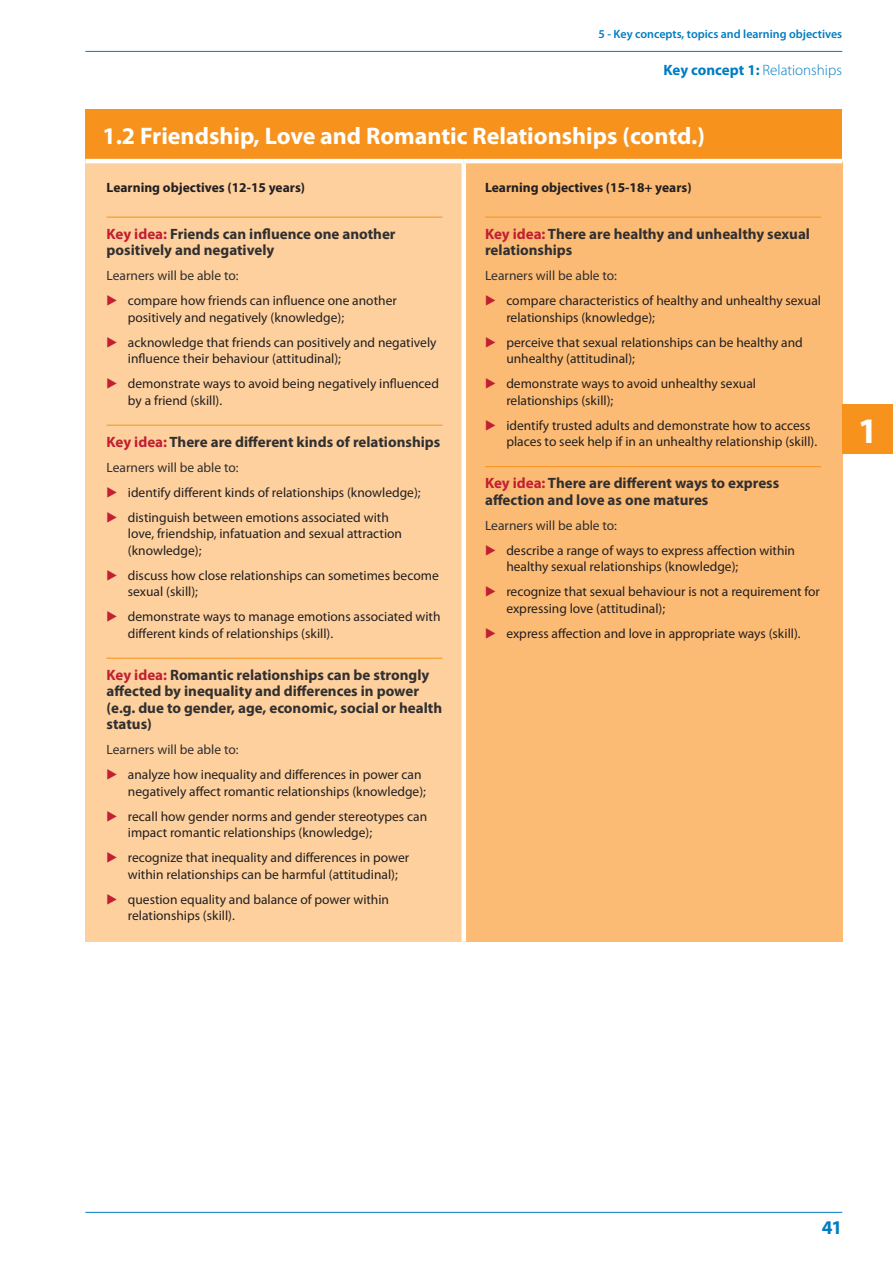
<style>
.page{position:relative;width:893px;height:1263px;background:#fff}
.page>*{position:absolute;margin:0;border:0;box-sizing:border-box;transform-origin:0 0}
.t1{font:700 36px "Myriad Pro";color:#fff}
.t2{font:700 24px "Myriad Pro";color:#fff}
.t3{font:700 19.5px "Myriad Pro";color:#007cc2}
.t4{font:700 15px/16.5px "Myriad Pro";color:#312f30}
.t5{font:300 15px "Myriad Pro";color:#007cc2}
.t6{font:13.5px/25px "Myriad Pro";color:#231f20}
.t7{font:700 13.5px "Myriad Pro";color:#231f20}
.t8{font:600 12px "Myriad Pro";color:#007cc2}
.s1{font-weight:700}
.s2{color:#c21f32}
.s3{color:#312f30}
</style>
<div class="page">
<hr style="left:85px;top:51px;width:757px;height:1px;background:#007cc2">
<hr style="left:85px;top:1212px;width:757px;height:1px;background:#007cc2">
<div style="left:85px;top:109px;width:757px;height:52px;background:#f7931d"></div>
<div style="left:85px;top:161px;width:379px;height:781px;background:#fdd09e"></div>
<div style="left:464px;top:161px;width:378px;height:781px;background:#fcbb74"></div>
<hr style="left:85px;top:159px;width:379px;height:4px;background:#fff">
<hr style="left:464px;top:159px;width:378px;height:4px;background:#fff">
<hr style="left:462px;top:163px;width:4px;height:779px;background:#fff">
<hr style="left:107px;top:217px;width:336px;height:1px;background:#f7931d">
<hr style="left:107px;top:425px;width:336px;height:1px;background:#f7931d">
<hr style="left:107px;top:658px;width:336px;height:1px;background:#f7931d">
<hr style="left:485px;top:217px;width:336px;height:1px;background:#f7931d">
<hr style="left:485px;top:466px;width:336px;height:1px;background:#f7931d">
<div style="left:843px;top:405px;width:50px;height:49px;background:#f7931d"></div>
<p class="t8" style="left:598px;top:27px;width:245px">5 - Key concepts, topics and learning objectives</p>
<p class="t5" style="left:664px;top:61px;width:180px"><span class="s1">Key concept 1:</span> Relationships</p>
<h2 class="t2" style="left:102px;top:120px;width:604px">1.2 Friendship, Love and Romantic Relationships (contd.)</h2>
<p class="t7" style="left:107px;top:179px;width:200px">Learning objectives (12-15 years)</p>
<p class="t4" style="left:107px;top:225px;width:291px"><span class="s2">Key idea:</span> Friends can influence one another positively and negatively</p>
<p class="t6" style="left:107px;top:263px;width:292px"><span class="s3">Learners will be able to:<br></span><span class="s2">▶</span> compare how friends can influence one another</p>
<p class="t6" style="left:107px;top:304px;width:331px;text-indent:21px">positively and negatively (knowledge);<br><span class="s2">▶</span> acknowledge that friends can positively and negatively</p>
<p class="t6" style="left:107px;top:346px;width:334px;text-indent:21px">influence their behaviour (attitudinal);<br><span class="s2">▶</span> demonstrate ways to avoid being negatively influenced</p>
<p class="t6" style="left:128px;top:387px;width:96px">by a friend (skill).</p>
<p class="t4" style="left:107px;top:433px;width:335px"><span class="s2">Key idea:</span> There are different kinds of relationships</p>
<p class="t6" style="left:107px;top:454px;width:316px"><span class="s3">Learners will be able to:<br></span><span class="s2">▶</span> identify different kinds of relationships (knowledge); <span class="s2">▶</span> distinguish between emotions associated with</p>
<p class="t6" style="left:128px;top:525px;width:276px;line-height:16.5px">love, friendship, infatuation and sexual attraction (knowledge);</p>
<p class="t6" style="left:128px;top:567px;width:312px;line-height:16.5px;text-indent:-21px"><span class="s2">▶</span> discuss how close relationships can sometimes become sexual (skill);</p>
<p class="t6" style="left:128px;top:608px;width:314px;line-height:16.5px;text-indent:-21px"><span class="s2">▶</span> demonstrate ways to manage emotions associated with different kinds of relationships (skill).</p>
<p class="t4" style="left:107px;top:666px;width:337px"><span class="s2">Key idea:</span> Romantic relationships can be strongly affected by inequality and differences in power (e.g. due to gender, age, economic, social or health status)</p>
<p class="t6" style="left:107px;top:737px;width:316px"><span class="s3">Learners will be able to:<br></span><span class="s2">▶</span> analyze how inequality and differences in power can</p>
<p class="t6" style="left:107px;top:779px;width:322px;text-align:right">negatively affect romantic relationships (knowledge);<br><span class="s2">▶</span> recall how gender norms and gender stereotypes can</p>
<p class="t6" style="left:107px;top:820px;width:304px;text-indent:21px">impact romantic relationships (knowledge);<br><span class="s2">▶</span> recognize that inequality and differences in power</p>
<p class="t6" style="left:107px;top:862px;width:293px;text-indent:21px">within relationships can be harmful (attitudinal); <span class="s2">▶</span> question equality and balance of power within</p>
<p class="t6" style="left:128px;top:903px;width:108px">relationships (skill).</p>
<p class="t7" style="left:485px;top:179px;width:208px">Learning objectives (15-18+ years)</p>
<p class="t4" style="left:485px;top:225px;width:326px"><span class="s2">Key idea:</span> There are healthy and unhealthy sexual relationships</p>
<p class="t6" style="left:485px;top:263px;width:337px"><span class="s3">Learners will be able to:<br></span><span class="s2">▶</span> compare characteristics of healthy and unhealthy sexual</p>
<p class="t6" style="left:485px;top:304px;width:319px;text-indent:21px">relationships (knowledge);<br><span class="s2">▶</span> perceive that sexual relationships can be healthy and</p>
<p class="t6" style="left:485px;top:346px;width:272px;text-indent:21px">unhealthy (attitudinal);<br><span class="s2">▶</span> demonstrate ways to avoid unhealthy sexual</p>
<p class="t6" style="left:485px;top:387px;width:327px;text-indent:21px">relationships (skill);<br><span class="s2">▶</span> identify trusted adults and demonstrate how to access</p>
<p class="t6" style="left:506px;top:429px;width:312px">places to seek help if in an unhealthy relationship (skill).</p>
<p class="t4" style="left:485px;top:474px;width:296px"><span class="s2">Key idea:</span> There are different ways to express affection and love as one matures</p>
<p class="t6" style="left:485px;top:512px;width:312px"><span class="s3">Learners will be able to:<br></span><span class="s2">▶</span> describe a range of ways to express affection within</p>
<p class="t6" style="left:485px;top:554px;width:336px;text-indent:21px">healthy sexual relationships (knowledge);<br><span class="s2">▶</span> recognize that sexual behaviour is not a requirement for</p>
<p class="t6" style="left:485px;top:595px;width:317px;text-indent:21px">expressing love (attitudinal);<br><span class="s2">▶</span> express affection and love in appropriate ways (skill).</p>
<h1 class="t1" style="left:858px;top:407px;width:21px">1</h1>
<h3 class="t3" style="left:822px;top:1215px;width:22px">41</h3>
</div>
